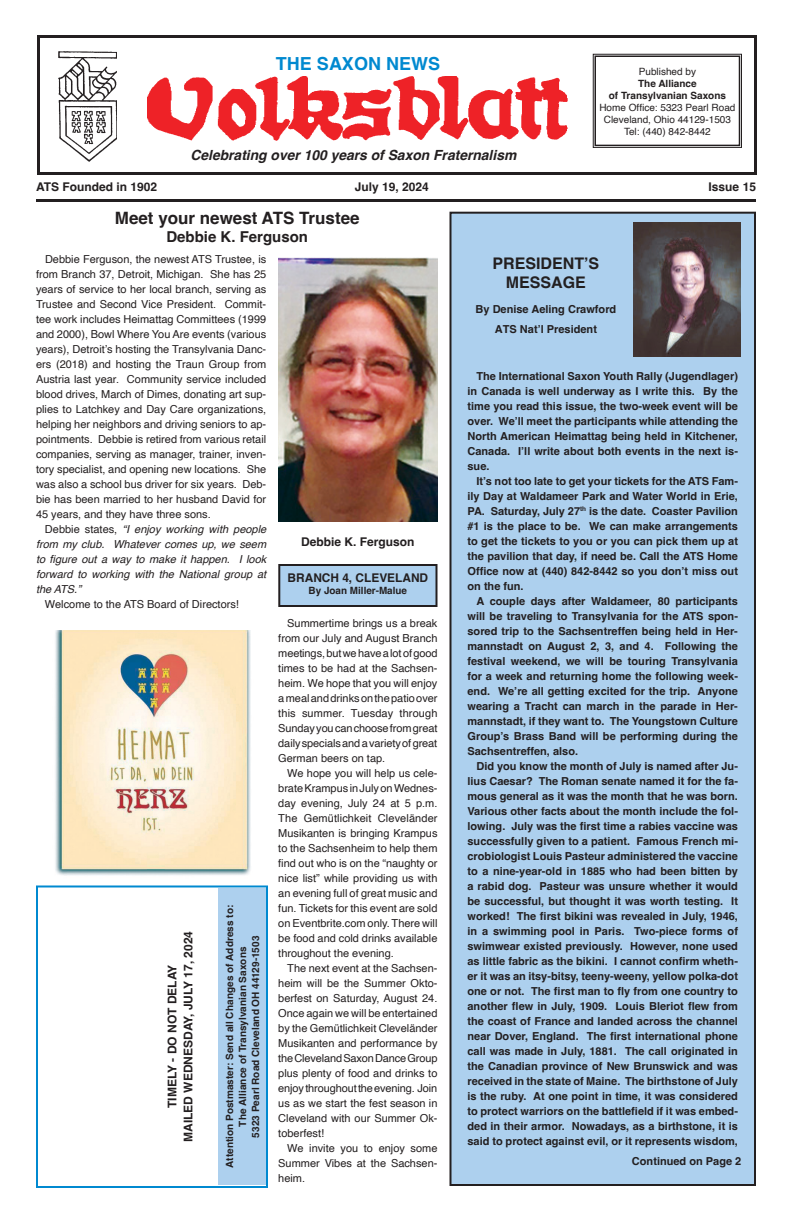
<style>
.page{position:relative;width:792px;height:1224px;background:#fff}
.page>*{position:absolute;margin:0;border:0;box-sizing:border-box;transform-origin:0 0}
.t1{font:700 18px "Helvetica";color:#0089d0}
.t2{font:700 17px "Helvetica";color:#231f20}
.t3{font:700 16px/19.2px "Helvetica";color:#231f20;text-align:center}
.t4{font:700 15px "Helvetica";color:#231f20}
.t5{font:italic 700 14px "Helvetica";color:#231f20}
.t6{font:700 12px/16px "Helvetica";color:#231f20;text-align:center}
.t7{font:700 11px/15px "Helvetica";color:#231f20;text-align:justify}
.t8{font:11px/15px "Helvetica";color:#231f20;text-align:justify}
.t9{font:italic 11px/15px "Helvetica";color:#231f20;text-align:justify}
.t10{font:700 10px/13px "Helvetica";letter-spacing:.005em;color:#231f20;text-align:center}
.t11{font:10px/12px "Helvetica";color:#231f20;text-align:center}
.s1{font-style:normal}
</style>
<div class="page">
<div style="left:450px;top:213px;width:305px;height:972px;background:#add0ee"></div>
<div style="left:450px;top:212px;width:306px;height:974px;border:2px solid #231f20"></div>
<div style="left:36px;top:885px;width:232px;height:303px;border:2px solid #0089d0"></div>
<div style="left:37px;top:35px;width:720px;height:140px;border:3px solid #231f20"></div>
<svg style="left:593px;top:54px;width:149px;height:94px"></svg>
<div style="left:594px;top:56px;width:146px;height:90px;border:2px solid #231f20"></div>
<hr style="left:36px;top:199px;width:720px;height:3px;background:#231f20">
<img style="left:59px;top:52px;width:58px;height:109px">
<img style="left:147px;top:76px;width:421px;height:65px">
<div style="left:219px;top:888px;width:47px;height:297px;background:#add0ee"></div>
<img style="left:634px;top:223px;width:107px;height:134px">
<img style="left:55px;top:630px;width:196px;height:246px">
<img style="left:278px;top:258px;width:160px;height:264px">
<div style="left:279px;top:565px;width:157px;height:41px;background:#add0ee"></div>
<div style="left:278px;top:564px;width:160px;height:43px;border:2px solid #231f20"></div>
<h1 class="t1" style="left:276px;top:52px;width:166px">THE SAXON NEWS</h1>
<p class="t5" style="left:191px;top:147px;width:327px">Celebrating over 100 years of Saxon Fraternalism</p>
<p class="t11" style="left:639px;top:65px;width:59px">Published by</p>
<p class="t10" style="left:609px;top:78px;width:119px;line-height:12px">The Alliance<br>of Transylvanian Saxons</p>
<p class="t11" style="left:599px;top:101px;width:138px">Home Office: 5323 Pearl Road<br>Cleveland, Ohio 44129-1503<br>Tel: (440) 842-8442</p>
<p class="t6" style="left:36px;top:180px;width:123px">ATS Founded in 1902</p>
<p class="t6" style="left:355px;top:180px;width:76px">July 19, 2024</p>
<p class="t6" style="left:709px;top:180px;width:49px">Issue 15</p>
<h2 class="t2" style="left:115px;top:208px;width:246px">Meet your newest ATS Trustee</h2>
<h3 class="t4" style="left:166px;top:228px;width:143px">Debbie K. Ferguson</h3>
<p class="t8" style="left:36px;top:252px;width:232px;text-indent:9px">Debbie Ferguson, the newest ATS Trustee, is from Branch 37, Detroit, Michigan. She has 25 years of service to her local branch, serving as Trustee and Second Vice President. Commit&shy;tee work includes Heimattag Committees (1999 and 2000), Bowl Where You Are events (various years), Detroit’s hosting the Transylvania Danc&shy;ers (2018) and hosting the Traun Group from Austria last year. Community service included blood drives, March of Dimes, donating art sup&shy;plies to Latchkey and Day Care organizations, helping her neighbors and driving seniors to ap&shy;pointments. Debbie is retired from various retail companies, serving as manager, trainer, inven&shy;tory specialist, and opening new locations. She was also a school bus driver for six years. Deb&shy;bie has been married to her husband David for 45 years, and they have three sons.</p>
<p class="t9" style="left:36px;top:522px;width:232px;text-indent:9px"><span class="s1">Debbie states,</span> “I enjoy working with people from my club. Whatever comes up, we seem to figure out a way to make it happen. I look forward to working with the National group at the ATS.”</p>
<p class="t8" style="left:45px;top:597px;width:196px">Welcome to the ATS Board of Directors!</p>
<p class="t6" style="left:166px;top:1142px;width:212px;rotate:-90deg">TIMELY - DO NOT DELAY<br>MAILED WEDNESDAY, JULY 17, 2024</p>
<p class="t10" style="left:224px;top:1168px;width:265px;rotate:-90deg">Attention Postmaster: Send all Changes of Address to:<br>The Alliance of Transylvanian Saxons<br>5323 Pearl Road Cleveland OH 44129-1503</p>
<p class="t6" style="left:301px;top:535px;width:115px">Debbie K. Ferguson</p>
<p class="t6" style="left:288px;top:571px;width:142px">BRANCH 4, CLEVELAND</p>
<p class="t10" style="left:309px;top:585px;width:100px">By Joan Miller-Malue</p>
<p class="t8" style="left:278px;top:616px;width:161px;text-indent:9px">Summertime brings us a break from our July and August Branch meetings, but we have a lot of good times to be had at the Sachsen&shy;heim. We hope that you will enjoy a meal and drinks on the patio over this summer. Tuesday through Sunday you can choose from great daily specials and a variety of great German beers on tap.</p>
<p class="t8" style="left:278px;top:766px;width:161px;text-indent:9px">We hope you will help us cele&shy;brate Krampus in July on Wednes&shy;day evening, July 24 at 5 p.m.<br>The Gemütlichkeit Cleveländer Musikanten is bringing Krampus to the Sachsenheim to help them find out who is on the “naughty or nice list” while providing us with an evening full of great music and fun. Tickets for this event are sold on Eventbrite.com only. There will be food and cold drinks available throughout the evening.</p>
<p class="t8" style="left:278px;top:961px;width:161px;text-indent:9px">The next event at the Sachsen&shy;heim will be the Summer Okto&shy;berfest on Saturday, August 24.<br>Once again we will be entertained by the Gemütlichkeit Cleveländer Musikanten and performance by the Cleveland Saxon Dance Group plus plenty of food and drinks to enjoy throughout the evening. Join us as we start the fest season in Cleveland with our Summer Ok&shy;toberfest!</p>
<p class="t8" style="left:278px;top:1141px;width:161px;text-indent:9px">We invite you to enjoy some Summer Vibes at the Sachsen&shy;heim.</p>
<h3 class="t3" style="left:493px;top:255px;width:108px">PRESIDENT’S<br>MESSAGE</h3>
<p class="t7" style="left:476px;top:301px;width:142px;line-height:20px;text-align:center">By Denise Aeling Crawford<br>ATS Nat’l President</p>
<p class="t7" style="left:468px;top:370px;width:272px;text-indent:9px">The International Saxon Youth Rally (Jugendlager) in Canada is well underway as I write this. By the time you read this issue, the two-week event will be over. We’ll meet the participants while attending the North American Heimattag being held in Kitchener, Canada. I’ll write about both events in the next is&shy;sue.</p>
<p class="t7" style="left:468px;top:475px;width:272px;text-indent:9px">It’s not too late to get your tickets for the ATS Fam&shy;ily Day at Waldameer Park and Water World in Erie, PA. Saturday, July 27<sup>th</sup> is the date. Coaster Pavilion #1 is the place to be. We can make arrangements to get the tickets to you or you can pick them up at the pavilion that day, if need be. Call the ATS Home Office now at (440) 842-8442 so you don’t miss out on the fun.</p>
<p class="t7" style="left:468px;top:595px;width:272px;text-indent:9px">A couple days after Waldameer, 80 participants will be traveling to Transylvania for the ATS spon&shy;sored trip to the Sachsentreffen being held in Her&shy;mannstadt on August 2, 3, and 4. Following the festival weekend, we will be touring Transylvania for a week and returning home the following week&shy;end. We’re all getting excited for the trip. Anyone wearing a Tracht can march in the parade in Her&shy;mannstadt, if they want to. The Youngstown Culture Group’s Brass Band will be performing during the Sachsentreffen, also.</p>
<p class="t7" style="left:468px;top:760px;width:272px;text-indent:9px">Did you know the month of July is named after Ju&shy;lius Caesar? The Roman senate named it for the fa&shy;mous general as it was the month that he was born.<br>Various other facts about the month include the fol&shy;lowing. July was the first time a rabies vaccine was successfully given to a patient. Famous French mi&shy;crobiologist Louis Pasteur administered the vaccine to a nine-year-old in 1885 who had been bitten by a rabid dog. Pasteur was unsure whether it would be successful, but thought it was worth testing. It worked! The first bikini was revealed in July, 1946, in a swimming pool in Paris. Two-piece forms of swimwear existed previously. However, none used as little fabric as the bikini. I cannot confirm wheth&shy;er it was an itsy-bitsy, teeny-weeny, yellow polka-dot one or not. The first man to fly from one country to another flew in July, 1909. Louis Bleriot flew from the coast of France and landed across the channel near Dover, England. The first international phone call was made in July, 1881. The call originated in the Canadian province of New Brunswick and was received in the state of Maine. The birthstone of July is the ruby. At one point in time, it was considered to protect warriors on the battlefield if it was embed&shy;ded in their armor. Nowadays, as a birthstone, it is said to protect against evil, or it represents wisdom,</p>
<p class="t7" style="left:632px;top:1155px;width:111px">Continued on Page 2</p>
</div>
